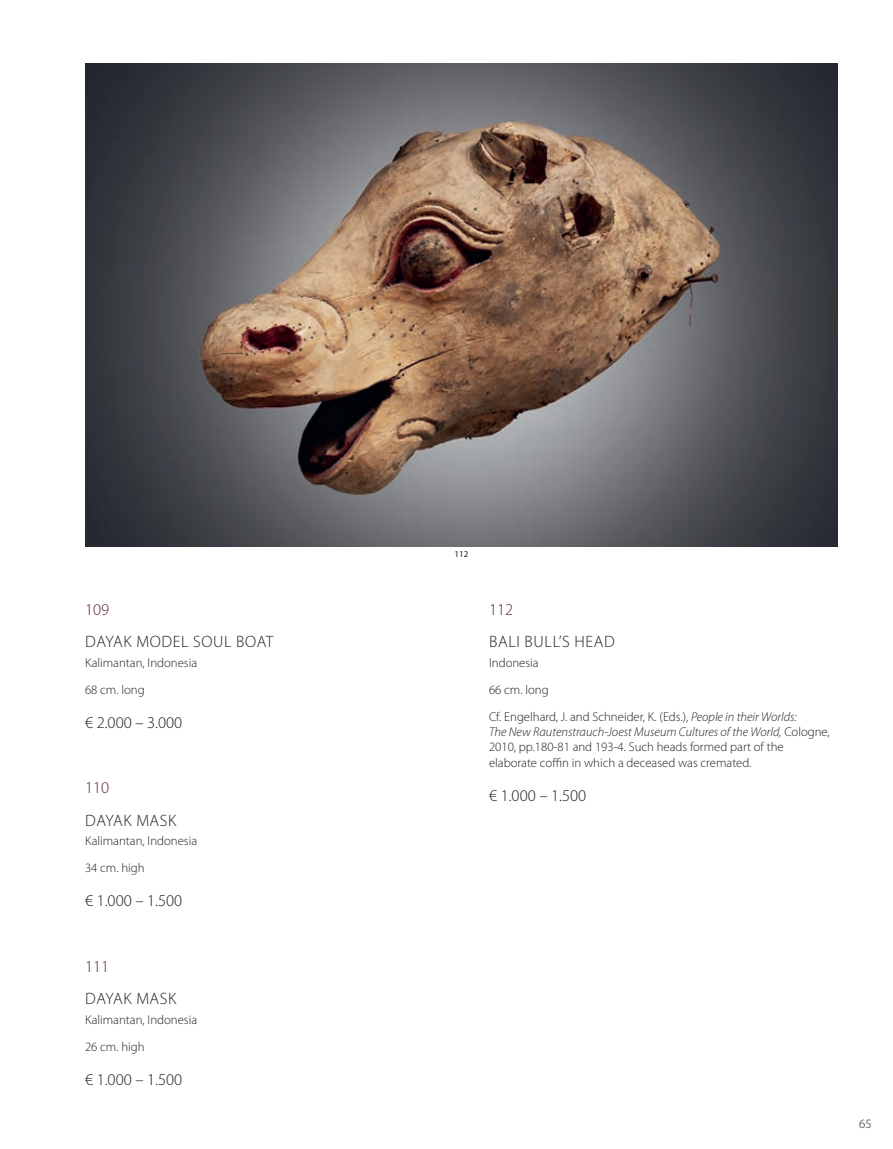
<style>
.page{position:relative;width:893px;height:1149px;background:#fff}
.page>*{position:absolute;margin:0;border:0;box-sizing:border-box;transform-origin:0 0}
.t1{font:300 16.5px "Myriad Pro";letter-spacing:.025em;color:#231f20}
.t2{font:300 16.5px "Myriad Pro";color:#60262b}
.t3{font:300 12.75px/27px "Myriad Pro";color:#231f20}
.t4{font:9px "Myriad Pro";color:#231f20}
.s1{font-style:italic}
</style>
<div class="page">
<img style="left:85px;top:64px;width:753px;height:482px">
<p class="t2" style="left:85px;top:599px;width:26px">109</p>
<p class="t1" style="left:85px;top:632px;width:190px">DAYAK MODEL SOUL BOAT</p>
<p class="t3" style="left:85px;top:649px;width:114px">Kalimantan, Indonesia<br>68 cm. long</p>
<p class="t1" style="left:85px;top:713px;width:99px">€ 2.000 – 3.000</p>
<p class="t2" style="left:85px;top:778px;width:26px">110</p>
<p class="t1" style="left:85px;top:810px;width:93px">DAYAK MASK</p>
<p class="t3" style="left:85px;top:827px;width:114px">Kalimantan, Indonesia<br>34 cm. high</p>
<p class="t1" style="left:85px;top:891px;width:99px">€ 1.000 – 1.500</p>
<p class="t2" style="left:85px;top:956px;width:26px">111</p>
<p class="t1" style="left:85px;top:989px;width:93px">DAYAK MASK</p>
<p class="t3" style="left:85px;top:1005px;width:114px">Kalimantan, Indonesia<br>26 cm. high</p>
<p class="t1" style="left:85px;top:1069px;width:99px">€ 1.000 – 1.500</p>
<p class="t4" style="left:454px;top:549px;width:15px">112</p>
<p class="t2" style="left:489px;top:599px;width:26px">112</p>
<p class="t1" style="left:489px;top:632px;width:127px">BALI BULL’S HEAD</p>
<p class="t3" style="left:489px;top:649px;width:309px">Indonesia<br>66 cm. long<br>Cf. Engelhard, J. and Schneider, K. (Eds.), <span class="s1">People in their Worlds:</span></p>
<p class="t3" style="left:489px;top:724px;width:342px;line-height:15.3px"><span class="s1">The New Rautenstrauch-Joest Museum Cultures of the World,</span> Cologne,<br>2010, pp.180-81 and 193-4. Such heads formed part of the elaborate coffin in which a deceased was cremated.</p>
<p class="t1" style="left:489px;top:785px;width:99px">€ 1.000 – 1.500</p>
<p class="t3" style="left:859px;top:1109px;width:14px">65</p>
</div>
